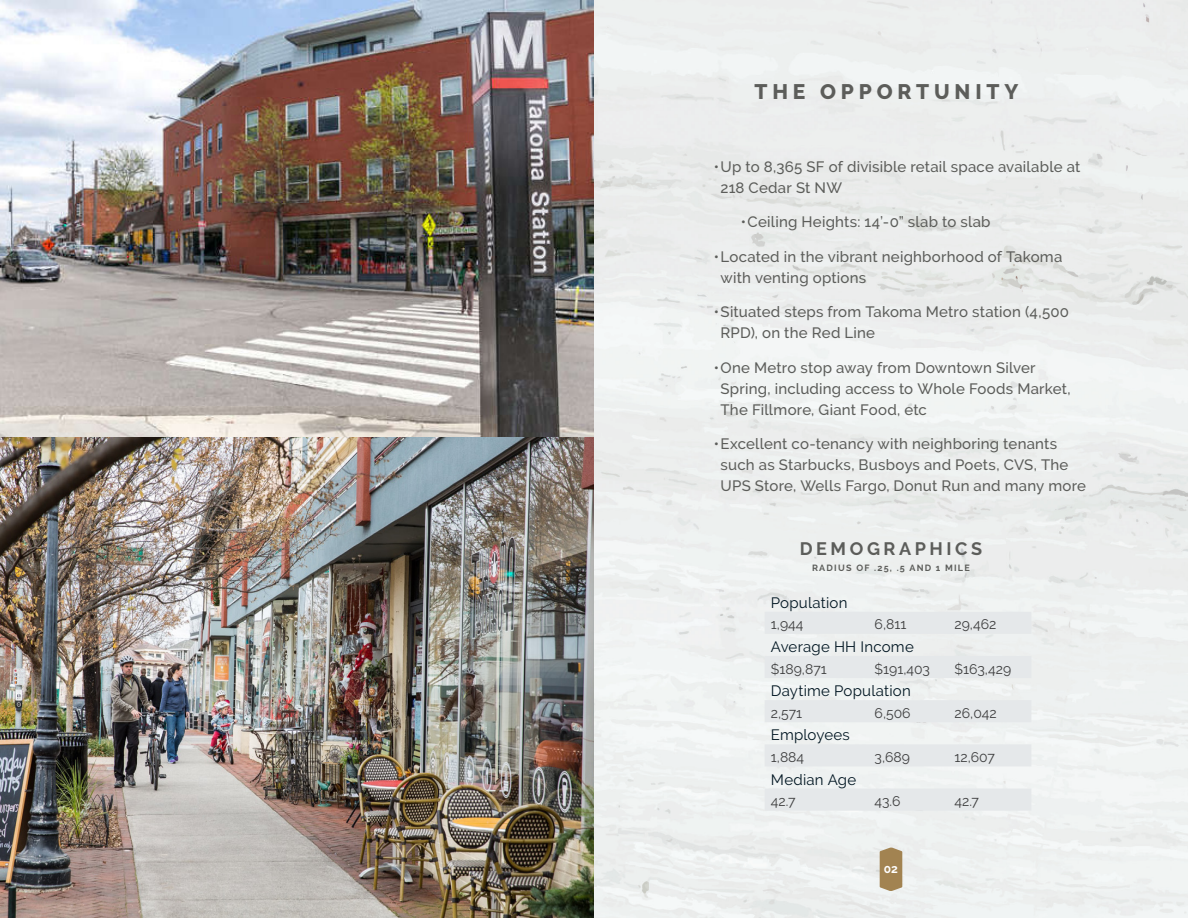
<style>
.page{position:relative;width:1188px;height:918px;background:#fff}
.page>*{position:absolute;margin:0;border:0;box-sizing:border-box;transform-origin:0 0}
.t1{font:800 21px "Raleway";letter-spacing:.23em;color:#5c5d5a}
.t2{font:700 18px "Raleway";letter-spacing:.2em;color:#5c5d5a}
.t3{font:500 15px/21px "Raleway";letter-spacing:.015em;color:#5c5d5a}
.Body_Text_-_Bullet{font:15px "Raleway";letter-spacing:.015em;color:#011622}
.t4{font:13.95px "Raleway";color:#3e3e3f}
.t5{font:700 12px "Raleway";color:#fff}
.t6{font:700 9px "Raleway";letter-spacing:.14em;color:#5c5d5a}
</style>
<div class="page">
<svg style="left:880px;top:848px;width:22px;height:43px"></svg>
<img style="left:0;top:0;width:594px;height:437px">
<svg style="left:765px;top:612px;width:266px;height:199px;fill:#e5e8ea"></svg>
<img style="left:0;top:437px;width:594px;height:481px">
<p class="t1" style="left:755px;top:80px;width:265px">THE OPPORTUNITY</p>
<p class="t3" style="left:721px;top:156px;width:361px;text-indent:-7px">•Up to 8,365 SF of divisible retail space available at<br>218 Cedar St NW</p>
<p class="t3" style="left:741px;top:211px;width:251px">•Ceiling Heights: 14’-0” slab to slab</p>
<p class="t3" style="left:721px;top:246px;width:343px;text-indent:-7px">•Located in the vibrant neighborhood of Takoma with venting options</p>
<p class="t3" style="left:721px;top:301px;width:350px;text-indent:-7px">•Situated steps from Takoma Metro station (4,500<br>RPD), on the Red Line</p>
<p class="t3" style="left:721px;top:357px;width:352px;text-indent:-7px">•One Metro stop away from Downtown Silver<br>Spring, including access to Whole Foods Market,<br>The Fillmore, Giant Food, etc</p>
<p class="t3" style="left:721px;top:433px;width:367px;text-indent:-7px">•Excellent co-tenancy with neighboring tenants such as Starbucks, Busboys and Poets, CVS, The<br>UPS Store, Wells Fargo, Donut Run and many more</p>
<p class="t2" style="left:800px;top:538px;width:184px">DEMOGRAPHICS</p>
<p class="t6" style="left:812px;top:563px;width:159px">RADIUS OF .25, .5 AND 1 MILE</p>
<p class="Body_Text_-_Bullet" style="left:771px;top:594px;width:78px">Population</p>
<p class="t4" style="left:771px;top:616px;width:34px">1,944</p>
<p class="t4" style="left:875px;top:616px;width:33px">6,811</p>
<p class="t4" style="left:955px;top:616px;width:43px">29,462</p>
<p class="Body_Text_-_Bullet" style="left:771px;top:638px;width:144px">Average HH Income</p>
<p class="t4" style="left:771px;top:661px;width:57px">$189,871</p>
<p class="t4" style="left:875px;top:661px;width:57px">$191,403</p>
<p class="t4" style="left:955px;top:661px;width:58px">$163,429</p>
<p class="Body_Text_-_Bullet" style="left:771px;top:682px;width:141px">Daytime Population</p>
<p class="t4" style="left:771px;top:705px;width:33px">2,571</p>
<p class="t4" style="left:875px;top:705px;width:38px">6,506</p>
<p class="t4" style="left:955px;top:705px;width:44px">26,042</p>
<p class="Body_Text_-_Bullet" style="left:771px;top:726px;width:81px">Employees</p>
<p class="t4" style="left:771px;top:749px;width:35px">1,884</p>
<p class="t4" style="left:875px;top:749px;width:37px">3,689</p>
<p class="t4" style="left:955px;top:749px;width:42px">12,607</p>
<p class="Body_Text_-_Bullet" style="left:771px;top:771px;width:87px">Median Age</p>
<p class="t4" style="left:771px;top:793px;width:26px">42.7</p>
<p class="t4" style="left:875px;top:793px;width:28px">43.6</p>
<p class="t4" style="left:955px;top:793px;width:26px">42.7</p>
<p class="t5" style="left:884px;top:861px;width:16px">02</p>
</div>
